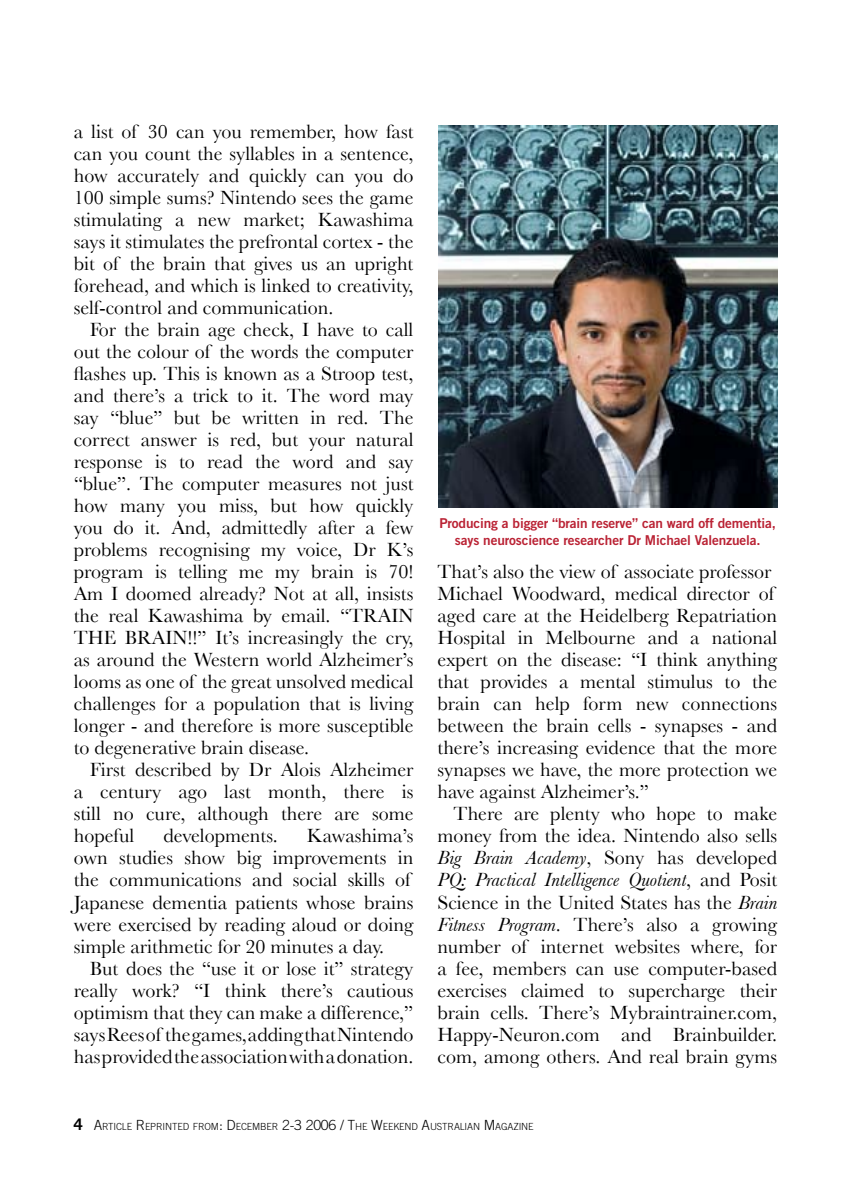
<style>
.page{position:relative;width:851px;height:1191px;background:#fff}
.page>*{position:absolute;margin:0;border:0;box-sizing:border-box;transform-origin:0 0}
.t1{font:20px/22px "Baskerville";color:#000;text-align:justify}
.t2{font:13.6px/17px "Trade Gothic Bold Two";letter-spacing:-.01em;color:#ba2234;text-align:center}
.t3{font:300 9.8px "Trade Gothic";letter-spacing:-.015em;color:#000}
.s1{font-style:italic}
.s2{font-size:14px}
</style>
<div class="page">
<img style="left:438px;top:126px;width:339px;height:381px">
<p class="t1" style="left:74px;top:120px;width:341px">a list of 30 can you remember, how fast can you count the syllables in a sentence, how accurately and quickly can you do 100 simple sums? Nintendo sees the game stimulating a new market; Kawashima says it stimulates the prefrontal cortex - the bit of the brain that gives us an upright forehead, and which is linked to creativity, self-control and communication.</p>
<p class="t1" style="left:74px;top:318px;width:341px;text-indent:16px">For the brain age check, I have to call out the colour of the words the computer flashes up. This is known as a Stroop test, and there’s a trick to it. The word may say “blue” but be written in red. The correct answer is red, but your natural response is to read the word and say “blue”. The computer measures not just how many you miss, but how quickly you do it. And, admittedly after a few problems recognising my voice, Dr K’s program is telling me my brain is 70!<br>Am I doomed already? Not at all, insists the real Kawashima by email. “TRAIN THE BRAIN!!” It’s increasingly the cry, as around the Western world Alzheimer’s looms as one of the great unsolved medical challenges for a population that is living longer - and therefore is more susceptible to degenerative brain disease.</p>
<p class="t1" style="left:74px;top:758px;width:341px;text-indent:16px">First described by Dr Alois Alzheimer a century ago last month, there is still no cure, although there are some hopeful</p>
<p class="t1" style="left:74px;top:824px;width:341px;text-align:left;text-indent:233px">Kawashima’s own studies show big improvements in the communications and social skills of Japanese dementia patients whose brains were exercised by reading aloud or doing simple arithmetic for 20 minutes a day.</p>
<p class="t1" style="left:74px;top:956px;width:341px;text-indent:16px">But does the “use it or lose it” strategy really work? “I think there’s cautious optimism that they can make a difference,” says Rees of the games, adding that Nintendo has provided the association with a donation.</p>
<p class="t1" style="left:163px;top:824px;width:116px">developments.</p>
<p class="t2" style="left:439px;top:514px;width:338px">Producing a bigger “brain reserve” can ward off dementia, says neuroscience researcher Dr Michael Valenzuela.</p>
<p class="t1" style="left:437px;top:560px;width:341px;text-align:left">That’s also the view of associate professor Michael Woodward, medical director of aged care at the Heidelberg Repatriation Hospital in Melbourne and a national expert on the disease: “I think anything that provides a mental stimulus to the brain can help form new connections between the brain cells - synapses - and there’s increasing evidence that the more synapses we have, the more protection we have against Alzheimer’s.”</p>
<p class="t1" style="left:437px;top:802px;width:341px;text-indent:16px">There are plenty who hope to make money from the idea. Nintendo also sells <span class="s1">Big Brain Academy</span>, Sony has developed <span class="s1">PQ: Practical Intelligence Quotient</span>, and Posit Science in the United States has the <span class="s1">Brain Fitness Program</span>. There’s also a growing number of internet websites where, for a fee, members can use computer-based exercises claimed to supercharge their brain cells. There’s Mybraintrainer.com, Happy-Neuron.com and Brainbuilder. com, among others. And real brain gyms</p>
<p class="t3" style="left:94px;top:1120px;width:441px"><span class="s2">A</span>RTICLE <span class="s2">R</span> EPRINTED FROM<span class="s2">: D</span> ECEMBER <span class="s2">2-3 2006 / T</span>HE <span class="s2">W</span>EEKEND <span class="s2">A</span>USTRALIAN <span class="s2">M</span> AGAZINE</p>
</div>
